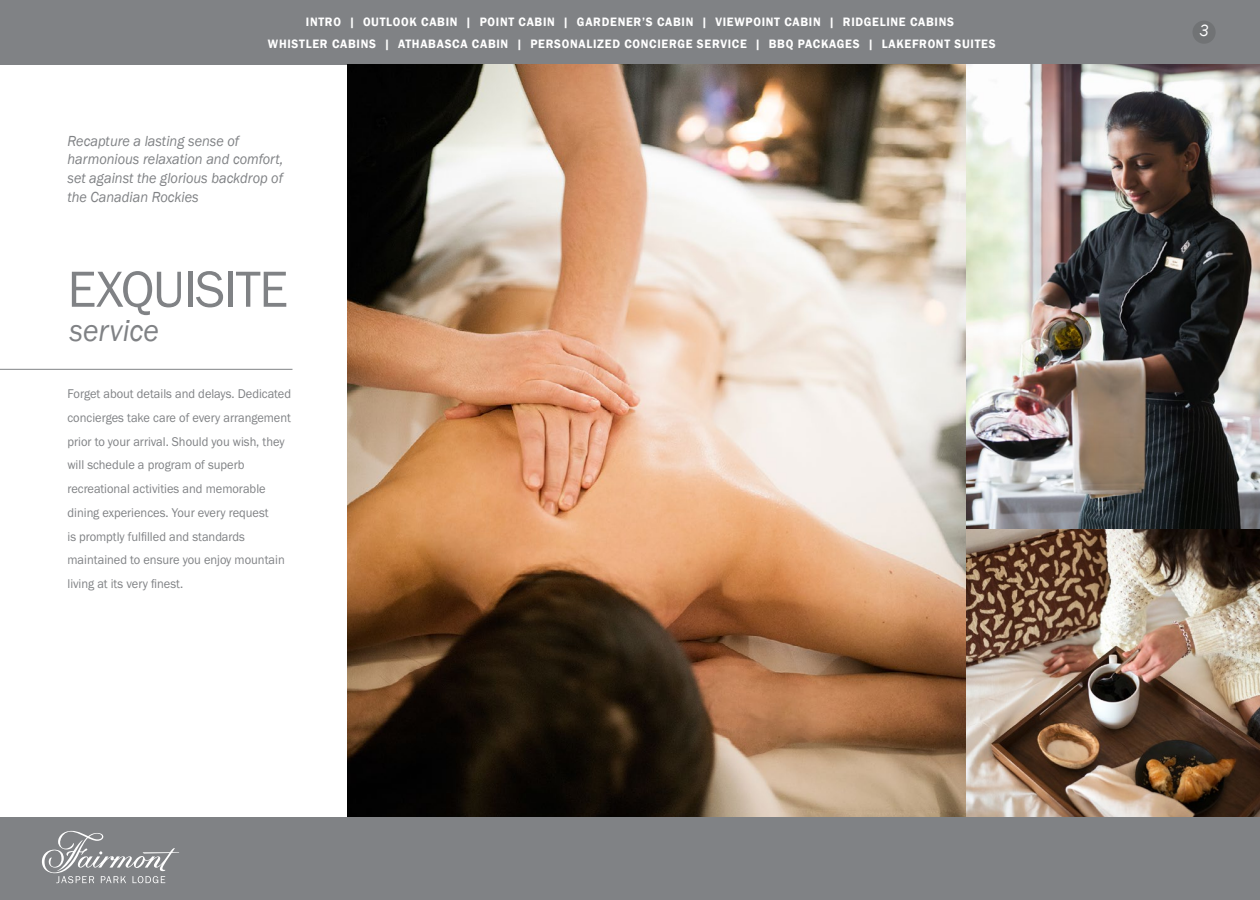
<style>
.page{position:relative;width:1260px;height:900px;background:#fff}
.page>*{position:absolute;margin:0;border:0;box-sizing:border-box;transform-origin:0 0}
.t1{font:52.5px "Franklin Gothic URW Boo";letter-spacing:-.025em;color:#808285}
.t2{font:italic 31.25px "Franklin Gothic";color:#808285;scale:.95 1}
.t3{font:italic 16.75px "Franklin Gothic";color:#fff;scale:.95 1}
.t4{font:italic 15px/18.8px "Franklin Gothic";color:#808285;scale:.95 1}
.t5{font:13.12px/23.8px "Franklin Gothic URW Boo";color:#808285;scale:.95 1}
.t6{font:600 12.5px/21.9px "Franklin Gothic";letter-spacing:.06em;color:#fff;text-align:center;scale:.95 1}
</style>
<div class="page">
<div style="left:0;top:0;width:1260px;height:64px;background:#808285"></div>
<hr style="left:0;top:369px;width:292px;height:1px;background:#808285">
<img style="left:348px;top:64px;width:912px;height:753px">
<div style="left:0;top:817px;width:1260px;height:83px;background:#808285"></div>
<svg style="left:42px;top:831px;width:137px;height:52px"></svg>
<div style="left:1192px;top:21px;width:24px;height:23px;background:#717375;border-radius:50%"></div>
<p class="t6" style="left:268px;top:11px;width:767px">INTRO | OUTLOOK CABIN | POINT CABIN | GARDENER’S CABIN | VIEWPOINT CABIN | RIDGELINE CABINS<br>WHISTLER CABINS | ATHABASCA CABIN | PERSONALIZED CONCIERGE SERVICE | BBQ PACKAGES | LAKEFRONT SUITES</p>
<p class="t4" style="left:68px;top:131px;width:229px">Recapture a lasting sense of harmonious relaxation and comfort, set against the glorious backdrop of the Canadian Rockies</p>
<h1 class="t1" style="left:68px;top:257px;width:222px">EXQUISITE</h1>
<h2 class="t2" style="left:69px;top:311px;width:96px">service</h2>
<p class="t5" style="left:68px;top:382px;width:237px">Forget about details and delays. Dedicated concierges take care of every arrangement prior to your arrival. Should you wish, they will schedule a program of superb recreational activities and memorable dining experiences. Your every request<br>is promptly fulfilled and standards maintained to ensure you enjoy mountain living at its very finest.</p>
<p class="t3" style="left:1200px;top:20px;width:11px">3</p>
</div>
